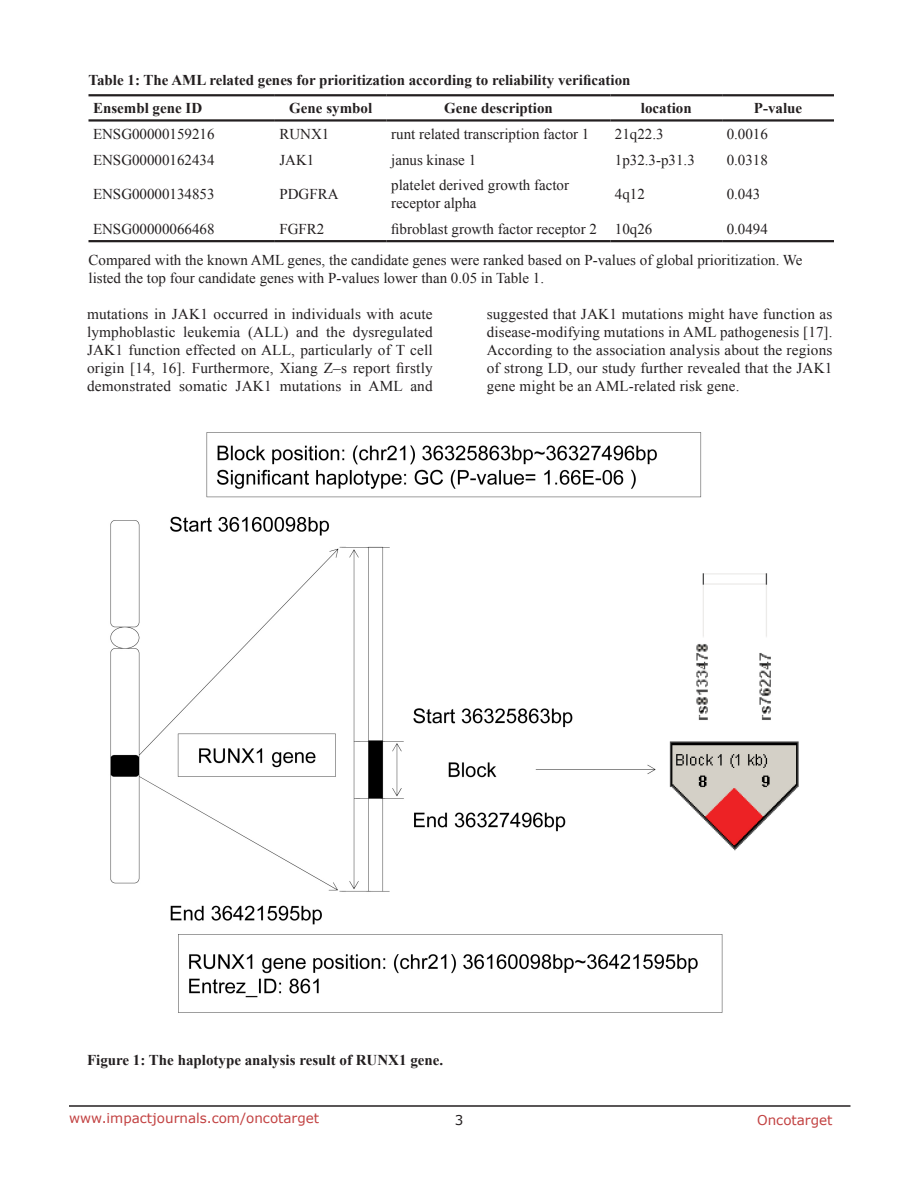
<style>
.page{position:relative;width:918px;height:1188px;background:#fff}
.page>*{position:absolute;margin:0;border:0;box-sizing:border-box;transform-origin:0 0}
.BodyText{font:15px/18px "Times New Roman";letter-spacing:.01em;color:#231f20;text-align:justify}
.TableText1{font:15px/18px "Times New Roman";color:#231f20}
.TableText1_Center{font:15px/18px "Times New Roman";color:#231f20}
.Table_head{font:700 15px "Times New Roman";color:#231f20}
.Table_head_centre{font:700 15px "Times New Roman";color:#231f20}
.figuretext{font:700 15px "Times New Roman";color:#231f20}
.t1{font:13.5px "Verdana";color:#c24141}
.t2{font:13.5px "Verdana";color:#231f20}
</style>
<div class="page">
<hr style="left:69px;top:1105px;width:781px;height:2px;background:#231f20">
<img style="left:110px;top:432px;width:689px;height:581px">
<svg style="left:88px;top:96px;width:746px;height:1px"></svg>
<hr style="left:88px;top:94px;width:187px;height:2px;background:#231f20">
<hr style="left:275px;top:94px;width:112px;height:2px;background:#231f20">
<hr style="left:387px;top:94px;width:223px;height:2px;background:#231f20">
<hr style="left:610px;top:94px;width:112px;height:2px;background:#231f20">
<hr style="left:722px;top:94px;width:112px;height:2px;background:#231f20">
<hr style="left:88px;top:119px;width:187px;height:3px;background:#231f20">
<hr style="left:275px;top:119px;width:112px;height:3px;background:#231f20">
<hr style="left:387px;top:119px;width:223px;height:3px;background:#231f20">
<hr style="left:610px;top:119px;width:112px;height:3px;background:#231f20">
<hr style="left:722px;top:119px;width:112px;height:3px;background:#231f20">
<hr style="left:88px;top:240px;width:187px;height:2px;background:#231f20">
<hr style="left:275px;top:240px;width:112px;height:2px;background:#231f20">
<hr style="left:387px;top:240px;width:223px;height:2px;background:#231f20">
<hr style="left:610px;top:240px;width:112px;height:2px;background:#231f20">
<hr style="left:722px;top:240px;width:112px;height:2px;background:#231f20">
<p class="Table_head" style="left:88px;top:70px;width:544px">Table 1: The AML related genes for prioritization according to reliability verification</p>
<p class="Table_head_centre" style="left:93px;top:98px;width:111px">Ensembl gene ID</p>
<p class="Table_head_centre" style="left:289px;top:98px;width:84px">Gene symbol</p>
<p class="Table_head_centre" style="left:444px;top:98px;width:110px">Gene description</p>
<p class="Table_head_centre" style="left:641px;top:98px;width:52px">location</p>
<p class="Table_head_centre" style="left:754px;top:98px;width:50px">P-value</p>
<p class="TableText1" style="left:93px;top:125px;width:123px">ENSG00000159216</p>
<p class="TableText1_Center" style="left:279px;top:125px;width:51px">RUNX1</p>
<p class="TableText1_Center" style="left:391px;top:125px;width:200px">runt related transcription factor 1</p>
<p class="TableText1_Center" style="left:615px;top:125px;width:50px">21q22.3</p>
<p class="TableText1_Center" style="left:727px;top:125px;width:43px">0.0016</p>
<p class="TableText1" style="left:93px;top:151px;width:123px">ENSG00000162434</p>
<p class="TableText1_Center" style="left:279px;top:151px;width:36px">JAK1</p>
<p class="TableText1_Center" style="left:391px;top:151px;width:86px">janus kinase 1</p>
<p class="TableText1_Center" style="left:615px;top:151px;width:81px">1p32.3-p31.3</p>
<p class="TableText1_Center" style="left:727px;top:151px;width:43px">0.0318</p>
<p class="TableText1" style="left:93px;top:185px;width:123px">ENSG00000134853</p>
<p class="TableText1_Center" style="left:279px;top:185px;width:61px">PDGFRA</p>
<p class="TableText1_Center" style="left:391px;top:176px;width:179px">platelet derived growth factor receptor alpha</p>
<p class="TableText1_Center" style="left:615px;top:185px;width:31px">4q12</p>
<p class="TableText1_Center" style="left:727px;top:185px;width:35px">0.043</p>
<p class="TableText1" style="left:93px;top:219px;width:123px">ENSG00000066468</p>
<p class="TableText1" style="left:279px;top:219px;width:47px">FGFR2</p>
<p class="TableText1" style="left:391px;top:219px;width:207px">fibroblast growth factor receptor 2</p>
<p class="TableText1" style="left:615px;top:219px;width:39px">10q26</p>
<p class="TableText1" style="left:727px;top:219px;width:43px">0.0494</p>
<p class="TableText1" style="left:88px;top:251px;width:716px">Compared with the known AML genes, the candidate genes were ranked based on P-values of global prioritization. We listed the top four candidate genes with P-values lower than 0.05 in Table 1.</p>
<p class="BodyText" style="left:87px;top:304px;width:347px">mutations in JAK1 occurred in individuals with acute lymphoblastic leukemia (ALL) and the dysregulated JAK1 function effected on ALL, particularly of T cell origin [14, 16]. Furthermore, Xiang Z–s report firstly demonstrated somatic JAK1 mutations in AML and</p>
<p class="BodyText" style="left:487px;top:304px;width:347px">suggested that JAK1 mutations might have function as disease-modifying mutations in AML pathogenesis [17].<br>According to the association analysis about the regions of strong LD, our study further revealed that the JAK1 gene might be an AML-related risk gene.</p>
<p class="figuretext" style="left:87px;top:1050px;width:358px">Figure 1: The haplotype analysis result of RUNX1 gene.</p>
<p class="t1" style="left:69px;top:1109px;width:252px">www.impactjournals.com/oncotarget</p>
<p class="t2" style="left:455px;top:1111px;width:10px">3</p>
<p class="t1" style="left:757px;top:1111px;width:77px">Oncotarget</p>
</div>
